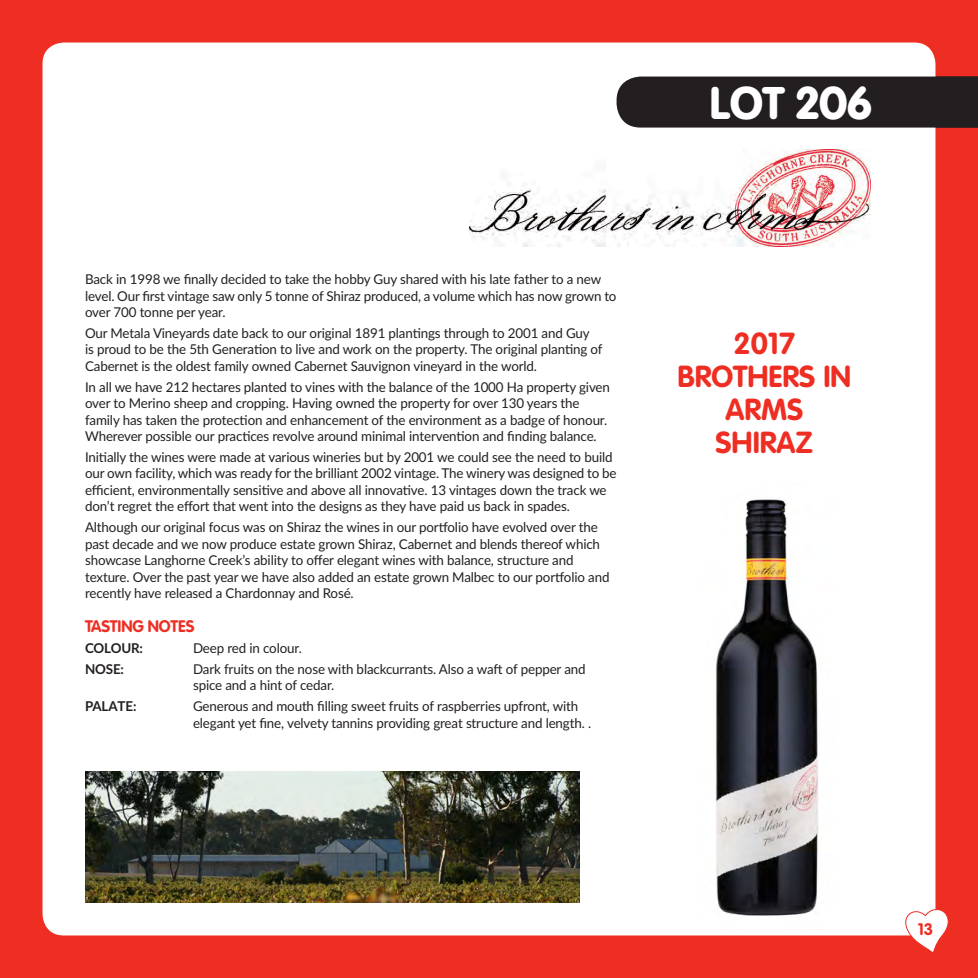
<style>
.page{position:relative;width:978px;height:978px;background:#ee2e22}
.page>*{position:absolute;margin:0;border:0;box-sizing:border-box;transform-origin:0 0}
.t1{font:900 45px "VAG Rounded";color:#fff}
.SubSub{font:700 30px/33px "VAG Rounded";color:#ee2e22;text-align:center}
.SubHead{font:700 16.5px "VAG Rounded";letter-spacing:-.01em;color:#ee2e22}
.Text{font:13.5px/16.5px "Lato";letter-spacing:-.01em;color:#231f20}
.Text-2{font:700 13.5px "Lato";letter-spacing:-.01em;color:#231f20}
</style>
<div class="page">
<div style="left:43px;top:43px;width:892px;height:892px;background:#fff;border-radius:21px"></div>
<svg style="left:901px;top:907px;width:48px;height:45px"></svg>
<div style="left:617px;top:77px;width:361px;height:51px;background:#231f20"></div>
<img style="left:469px;top:150px;width:402px;height:97px">
<img style="left:715px;top:499px;width:104px;height:417px">
<img style="left:85px;top:772px;width:495px;height:130px">
<p class="Text" style="left:85px;top:270px;width:533px">Back in 1998 we finally decided to take the hobby Guy shared with his late father to a new level. Our first vintage saw only 5 tonne of Shiraz produced, a volume which has now grown to over 700 tonne per year.</p>
<p class="Text" style="left:85px;top:324px;width:519px">Our Metala Vineyards date back to our original 1891 plantings through to 2001 and Guy<br>is proud to be the 5th Generation to live and work on the property. The original planting of<br>Cabernet is the oldest family owned Cabernet Sauvignon vineyard in the world.</p>
<p class="Text" style="left:85px;top:378px;width:526px">In all we have 212 hectares planted to vines with the balance of the 1000 Ha property given over to Merino sheep and cropping. Having owned the property for over 130 years the family has taken the protection and enhancement of the environment as a badge of honour.<br>Wherever possible our practices revolve around minimal intervention and finding balance.</p>
<p class="Text" style="left:85px;top:448px;width:533px">Initially the wines were made at various wineries but by 2001 we could see the need to build our own facility, which was ready for the brilliant 2002 vintage. The winery was designed to be efficient, environmentally sensitive and above all innovative. 13 vintages down the track we don’t regret the effort that went into the designs as they have paid us back in spades.</p>
<p class="Text" style="left:85px;top:518px;width:526px">Although our original focus was on Shiraz the wines in our portfolio have evolved over the past decade and we now produce estate grown Shiraz, Cabernet and blends thereof which showcase Langhorne Creek’s ability to offer elegant wines with balance, structure and texture. Over the past year we have also added an estate grown Malbec to our portfolio and recently have released a Chardonnay and Rosé.</p>
<p class="SubHead" style="left:85px;top:617px;width:111px">TASTING NOTES</p>
<p class="Text-2" style="left:85px;top:638px;width:59px">COLOUR:</p>
<p class="Text" style="left:193px;top:639px;width:110px">Deep red in colour.</p>
<p class="Text-2" style="left:85px;top:659px;width:40px">NOSE:</p>
<p class="Text" style="left:193px;top:660px;width:394px">Dark fruits on the nose with blackcurrants. Also a waft of pepper and spice and a hint of cedar.</p>
<p class="Text-2" style="left:85px;top:696px;width:53px">PALATE:</p>
<p class="Text" style="left:193px;top:697px;width:400px">Generous and mouth filling sweet fruits of raspberries upfront, with elegant yet fine, velvety tannins providing great structure and length. .</p>
<p class="t1" style="left:710px;top:76px;width:163px">LOT 206</p>
<h1 class="t1" style="left:847px;top:76px;width:26px">9</h1>
<p class="SubSub" style="left:733px;top:328px;width:63px">2017</p>
<p class="SubSub" style="left:678px;top:361px;width:175px">BROTHERS IN<br>ARMS</p>
<p class="SubSub" style="left:715px;top:427px;width:99px">SHIRAZ</p>
<p class="SubHead" style="left:918px;top:919px;width:17px">13</p>
</div>
